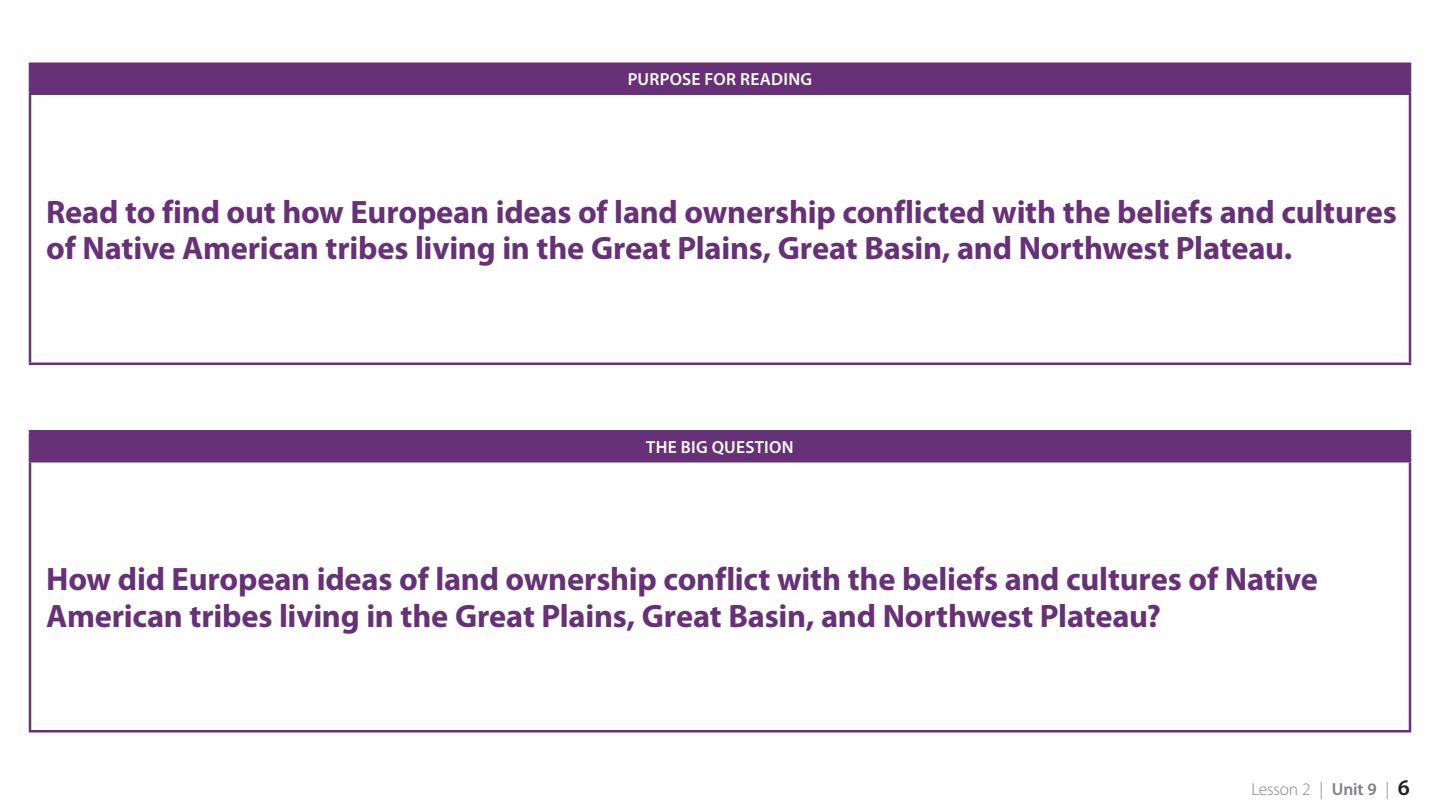
<style>
.page{position:relative;width:1440px;height:810px;background:#fff}
.page>*{position:absolute;margin:0;border:0;box-sizing:border-box;transform-origin:0 0}
.t1{font:700 32.5px/36.2px "Myriad Pro";letter-spacing:-.01em;color:#673177}
.t2{font:600 17.5px "Myriad Pro";letter-spacing:.015em;color:#fff}
.t3{font:300 17.5px "Myriad Pro";letter-spacing:-.01em;color:#808285}
.s1{font-weight:600}
.s2{font-weight:600;font-size:22.5px;color:#231f20}
</style>
<div class="page">
<div style="left:30px;top:64px;width:1380px;height:30px;background:#673177"></div>
<hr style="left:29px;top:65px;width:2px;height:27px;background:#673177">
<hr style="left:29px;top:62px;width:1382px;height:3px;background:#673177">
<hr style="left:1409px;top:65px;width:2px;height:27px;background:#673177">
<hr style="left:29px;top:95px;width:2px;height:267px;background:#673177">
<hr style="left:29px;top:92px;width:1382px;height:3px;background:#673177">
<hr style="left:1409px;top:95px;width:2px;height:267px;background:#673177">
<hr style="left:29px;top:362px;width:1382px;height:3px;background:#673177">
<div style="left:30px;top:431px;width:1380px;height:30px;background:#673177"></div>
<hr style="left:29px;top:432px;width:2px;height:28px;background:#673177">
<hr style="left:29px;top:430px;width:1382px;height:2px;background:#673177">
<hr style="left:1409px;top:432px;width:2px;height:28px;background:#673177">
<hr style="left:29px;top:462px;width:2px;height:268px;background:#673177">
<hr style="left:29px;top:460px;width:1382px;height:2px;background:#673177">
<hr style="left:1409px;top:462px;width:2px;height:268px;background:#673177">
<hr style="left:29px;top:730px;width:1382px;height:2px;background:#673177">
<p class="t2" style="left:628px;top:68px;width:186px">PURPOSE FOR READING</p>
<p class="t1" style="left:46px;top:193px;width:1352px">Read to find out how European ideas of land ownership conflicted with the beliefs and cultures of Native American tribes living in the Great Plains, Great Basin, and Northwest Plateau.</p>
<p class="t2" style="left:646px;top:436px;width:149px">THE BIG QUESTION</p>
<p class="t1" style="left:46px;top:560px;width:1273px">How did European ideas of land ownership conflict with the beliefs and cultures of Native<br>American tribes living in the Great Plains, Great Basin, and Northwest Plateau?</p>
<p class="t3" style="left:1251px;top:779px;width:160px">Lesson 2 | <span class="s1">Unit 9</span> | <span class="s2">6</span></p>
</div>
